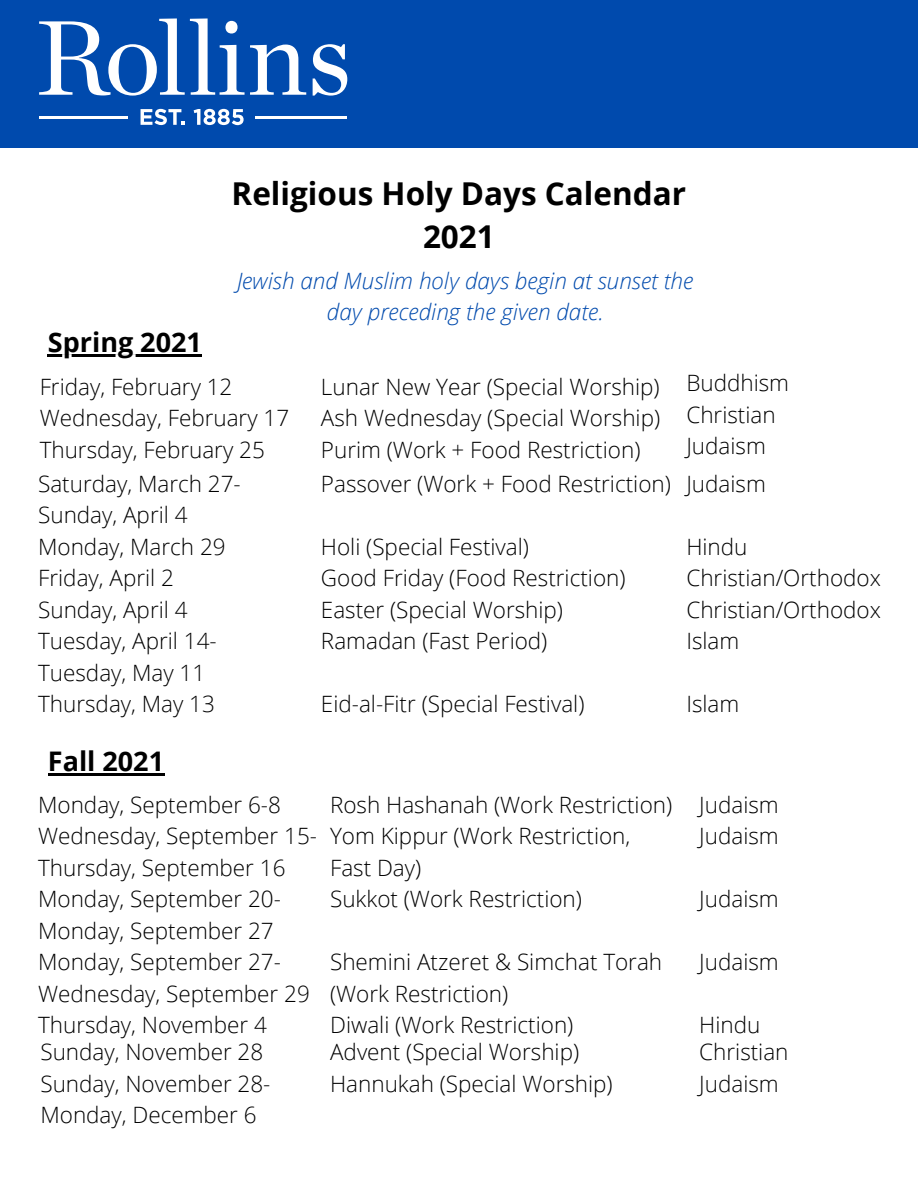
<style>
.page{position:relative;width:918px;height:1188px;background:#fff}
.page>*{position:absolute;margin:0;border:0;box-sizing:border-box;transform-origin:0 0}
.t1{font:700 31.5px "Open Sans";color:#000}
.t2{font:700 27px "Open Sans";color:#000}
.t3{font:300 22.5px/31.5px "Open Sans";color:#000}
.t4{font:italic 300 22.5px/31.5px "Open Sans";color:#004aad;text-align:center}
</style>
<div class="page">
<div style="left:0;top:0;width:918px;height:148px;background:#004aad"></div>
<svg style="left:39px;top:18px;width:267px;height:78px"></svg>
<svg style="left:313px;top:44px;width:34px;height:52px"></svg>
<hr style="left:39px;top:117px;width:88px;height:2px;background:#fff">
<hr style="left:255px;top:117px;width:92px;height:2px;background:#fff">
<svg style="left:141px;top:109px;width:44px;height:16px"></svg>
<svg style="left:194px;top:109px;width:50px;height:16px"></svg>
<hr style="left:48px;top:773px;width:116px;height:2px;background:#000">
<hr style="left:48px;top:355px;width:154px;height:2px;background:#000">
<p class="t1" style="left:232px;top:171px;width:456px">Religious Holy Days Calendar</p>
<p class="t1" style="left:423px;top:215px;width:73px">2021</p>
<p class="t2" style="left:48px;top:324px;width:155px">Spring 2021</p>
<p class="t4" style="left:237px;top:264px;width:458px">Jewish and Muslim holy days begin at sunset the day preceding the given date.</p>
<p class="t3" style="left:40px;top:370px;width:194px">Friday, February 12</p>
<p class="t3" style="left:40px;top:402px;width:251px">Wednesday, February 17</p>
<p class="t3" style="left:40px;top:433px;width:227px">Thursday, February 25</p>
<p class="t3" style="left:38px;top:467px;width:204px">Saturday, March 27-<br>Sunday, April 4</p>
<p class="t3" style="left:38px;top:530px;width:189px">Monday, March 29</p>
<p class="t3" style="left:38px;top:562px;width:137px">Friday, April 2</p>
<p class="t3" style="left:38px;top:593px;width:151px">Sunday, April 4</p>
<p class="t3" style="left:38px;top:625px;width:180px">Tuesday, April 14-</p>
<p class="t3" style="left:38px;top:656px;width:169px">Tuesday, May 11</p>
<p class="t3" style="left:38px;top:688px;width:178px">Thursday, May 13</p>
<p class="t3" style="left:321px;top:370px;width:340px">Lunar New Year (Special Worship)</p>
<p class="t3" style="left:321px;top:402px;width:341px">Ash Wednesday (Special Worship)</p>
<p class="t3" style="left:321px;top:433px;width:321px">Purim (Work + Food Restriction)</p>
<p class="t3" style="left:321px;top:467px;width:351px">Passover (Work + Food Restriction)</p>
<p class="t3" style="left:321px;top:530px;width:210px">Holi (Special Festival)</p>
<p class="t3" style="left:321px;top:562px;width:306px">Good Friday (Food Restriction)</p>
<p class="t3" style="left:321px;top:593px;width:244px">Easter (Special Worship)</p>
<p class="t3" style="left:321px;top:625px;width:228px">Ramadan (Fast Period)</p>
<p class="t3" style="left:321px;top:688px;width:265px">Eid-al-Fitr (Special Festival)</p>
<p class="t2" style="left:48px;top:742px;width:118px">Fall 2021</p>
<p class="t3" style="left:38px;top:788px;width:244px">Monday, September 6-8</p>
<p class="t3" style="left:38px;top:820px;width:280px">Wednesday, September 15-<br>Thursday, September 16</p>
<p class="t3" style="left:38px;top:883px;width:244px">Monday, September 20-<br>Monday, September 27</p>
<p class="t3" style="left:38px;top:946px;width:273px">Monday, September 27-<br>Wednesday, September 29</p>
<p class="t3" style="left:38px;top:1009px;width:230px">Thursday, November 4</p>
<p class="t3" style="left:40px;top:1036px;width:224px">Sunday, November 28</p>
<p class="t3" style="left:40px;top:1067px;width:232px">Sunday, November 28-<br>Monday, December 6</p>
<p class="t3" style="left:330px;top:788px;width:344px">Rosh Hashanah (Work Restriction)</p>
<p class="t3" style="left:330px;top:820px;width:302px">Yom Kippur (Work Restriction,</p>
<p class="t3" style="left:330px;top:851px;width:93px">Fast Day)</p>
<p class="t3" style="left:330px;top:883px;width:253px">Sukkot (Work Restriction)</p>
<p class="t3" style="left:330px;top:946px;width:334px">Shemini Atzeret &amp; Simchat Torah (Work Restriction)</p>
<p class="t3" style="left:330px;top:1009px;width:245px">Diwali (Work Restriction)</p>
<p class="t3" style="left:330px;top:1036px;width:251px">Advent (Special Worship)</p>
<p class="t3" style="left:330px;top:1067px;width:284px">Hannukah (Special Worship)</p>
<p class="t3" style="left:686px;top:367px;width:104px">Buddhism</p>
<p class="t3" style="left:686px;top:398px;width:91px">Christian</p>
<p class="t3" style="left:686px;top:430px;width:81px">Judaism</p>
<p class="t3" style="left:686px;top:467px;width:81px">Judaism</p>
<p class="t3" style="left:686px;top:530px;width:63px">Hindu</p>
<p class="t3" style="left:686px;top:562px;width:196px">Christian/Orthodox</p>
<p class="t3" style="left:686px;top:593px;width:196px">Christian/Orthodox</p>
<p class="t3" style="left:686px;top:625px;width:54px">Islam</p>
<p class="t3" style="left:686px;top:688px;width:54px">Islam</p>
<p class="t3" style="left:699px;top:788px;width:81px">Judaism</p>
<p class="t3" style="left:699px;top:820px;width:81px">Judaism</p>
<p class="t3" style="left:699px;top:883px;width:81px">Judaism</p>
<p class="t3" style="left:699px;top:946px;width:81px">Judaism</p>
<p class="t3" style="left:699px;top:1009px;width:63px">Hindu</p>
<p class="t3" style="left:699px;top:1036px;width:91px">Christian</p>
<p class="t3" style="left:699px;top:1067px;width:81px">Judaism</p>
</div>
